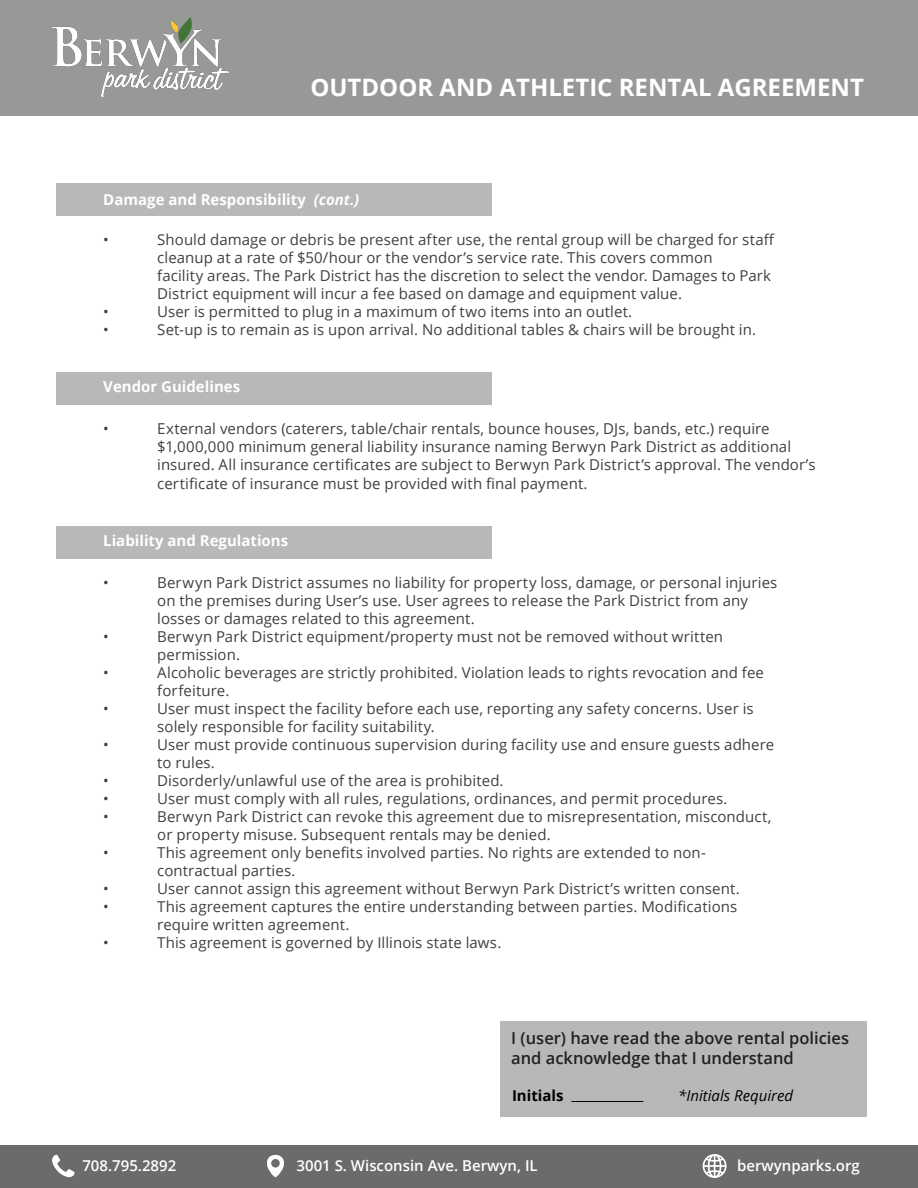
<style>
.page{position:relative;width:918px;height:1188px;background:#fff}
.page>*{position:absolute;margin:0;border:0;box-sizing:border-box;transform-origin:0 0}
.t1{font:700 24px "Open Sans";color:#fff}
.t2{font:600 16.5px/19.8px "Open Sans";color:#231f20}
.t3{font:15px/18px "Open Sans";letter-spacing:.005em;color:#404040}
.t4{font:700 15px "Open Sans";color:#fff}
.t5{font:600 15px "Open Sans";color:#fff}
.t6{font:italic 15px "Open Sans";color:#000}
.t7{font:700 15px "Open Sans";color:#000}
.s1{font-style:italic}
</style>
<div class="page">
<div style="left:0;top:0;width:918px;height:115px;background:#979996"></div>
<img style="left:52px;top:18px;width:177px;height:78px">
<div style="left:1px;top:1146px;width:917px;height:42px;background:#6b6b6b"></div>
<svg style="left:703px;top:1154px;width:24px;height:24px"></svg>
<svg style="left:52px;top:1155px;width:23px;height:22px"></svg>
<svg style="left:267px;top:1155px;width:17px;height:22px"></svg>
<div style="left:500px;top:1021px;width:367px;height:96px;background:#b8b8b8"></div>
<hr style="left:571px;top:1101px;width:72px;height:1px;background:#000">
<div style="left:57px;top:372px;width:435px;height:33px;background:#b8b8b8"></div>
<div style="left:57px;top:526px;width:435px;height:33px;background:#b8b8b8"></div>
<div style="left:57px;top:183px;width:435px;height:33px;background:#b8b8b8"></div>
<p class="t1" style="left:310px;top:70px;width:555px">OUTDOOR AND ATHLETIC RENTAL AGREEMENT</p>
<p class="t4" style="left:103px;top:189px;width:258px">Damage and Responsibility <span class="s1">(cont.)</span></p>
<p class="t3" style="left:103px;top:230px;width:7px">•</p>
<p class="t3" style="left:157px;top:230px;width:619px">Should damage or debris be present after use, the rental group will be charged for staff cleanup at a rate of $50/hour or the vendor’s service rate. This covers common<br>facility areas. The Park District has the discretion to select the vendor. Damages to Park District equipment will incur a fee based on damage and equipment value.</p>
<p class="t3" style="left:103px;top:302px;width:7px">•</p>
<p class="t3" style="left:157px;top:302px;width:477px">User is permitted to plug in a maximum of two items into an outlet.</p>
<p class="t3" style="left:103px;top:320px;width:7px">•</p>
<p class="t3" style="left:157px;top:320px;width:600px">Set-up is to remain as is upon arrival. No additional tables &amp; chairs will be brought in.</p>
<p class="t4" style="left:103px;top:376px;width:138px">Vendor Guidelines</p>
<p class="t3" style="left:103px;top:419px;width:7px">•</p>
<p class="t3" style="left:157px;top:419px;width:660px">External vendors (caterers, table/chair rentals, bounce houses, DJs, bands, etc.) require $1,000,000 minimum general liability insurance naming Berwyn Park District as additional insured. All insurance certificates are subject to Berwyn Park District’s approval. The vendor’s</p>
<p class="t3" style="left:157px;top:475px;width:432px">certificate of insurance must be provided with final payment.</p>
<p class="t4" style="left:103px;top:530px;width:186px">Liability and Regulations</p>
<p class="t3" style="left:103px;top:573px;width:7px">•</p>
<p class="t3" style="left:157px;top:573px;width:622px">Berwyn Park District assumes no liability for property loss, damage, or personal injuries on the premises during User’s use. User agrees to release the Park District from any losses or damages related to this agreement.</p>
<p class="t3" style="left:103px;top:627px;width:7px">•</p>
<p class="t3" style="left:157px;top:627px;width:567px">Berwyn Park District equipment/property must not be removed without written permission.</p>
<p class="t3" style="left:103px;top:663px;width:7px">•</p>
<p class="t3" style="left:157px;top:663px;width:608px">Alcoholic beverages are strictly prohibited. Violation leads to rights revocation and fee forfeiture.</p>
<p class="t3" style="left:103px;top:699px;width:7px">•</p>
<p class="t3" style="left:157px;top:699px;width:598px">User must inspect the facility before each use, reporting any safety concerns. User is solely responsible for facility suitability.</p>
<p class="t3" style="left:103px;top:735px;width:7px">•</p>
<p class="t3" style="left:157px;top:735px;width:619px">User must provide continuous supervision during facility use and ensure guests adhere to rules.</p>
<p class="t3" style="left:103px;top:771px;width:7px">•</p>
<p class="t3" style="left:157px;top:771px;width:348px">Disorderly/unlawful use of the area is prohibited.</p>
<p class="t3" style="left:103px;top:789px;width:7px">•</p>
<p class="t3" style="left:157px;top:789px;width:572px">User must comply with all rules, regulations, ordinances, and permit procedures.</p>
<p class="t3" style="left:103px;top:807px;width:7px">•</p>
<p class="t3" style="left:157px;top:807px;width:616px">Berwyn Park District can revoke this agreement due to misrepresentation, misconduct, or property misuse. Subsequent rentals may be denied.</p>
<p class="t3" style="left:103px;top:843px;width:7px">•</p>
<p class="t3" style="left:157px;top:843px;width:550px">This agreement only benefits involved parties. No rights are extended to non&shy;contractual parties.</p>
<p class="t3" style="left:103px;top:879px;width:7px">•</p>
<p class="t3" style="left:157px;top:879px;width:584px">User cannot assign this agreement without Berwyn Park District’s written consent.</p>
<p class="t3" style="left:103px;top:897px;width:7px">•</p>
<p class="t3" style="left:157px;top:897px;width:581px">This agreement captures the entire understanding between parties. Modifications require written agreement.</p>
<p class="t3" style="left:103px;top:933px;width:7px">•</p>
<p class="t3" style="left:157px;top:933px;width:346px">This agreement is governed by Illinois state laws.</p>
<p class="t2" style="left:511px;top:1028px;width:339px">I (user) have read the above rental policies and acknowledge that I understand</p>
<p class="t7" style="left:512px;top:1085px;width:53px">Initials</p>
<p class="t6" style="left:678px;top:1086px;width:117px">*Initials Required</p>
<p class="t5" style="left:82px;top:1155px;width:95px">708.795.2892</p>
<p class="t5" style="left:297px;top:1155px;width:243px">3001 S. Wisconsin Ave. Berwyn, IL</p>
<p class="t5" style="left:737px;top:1155px;width:124px">berwynparks.org</p>
</div>
